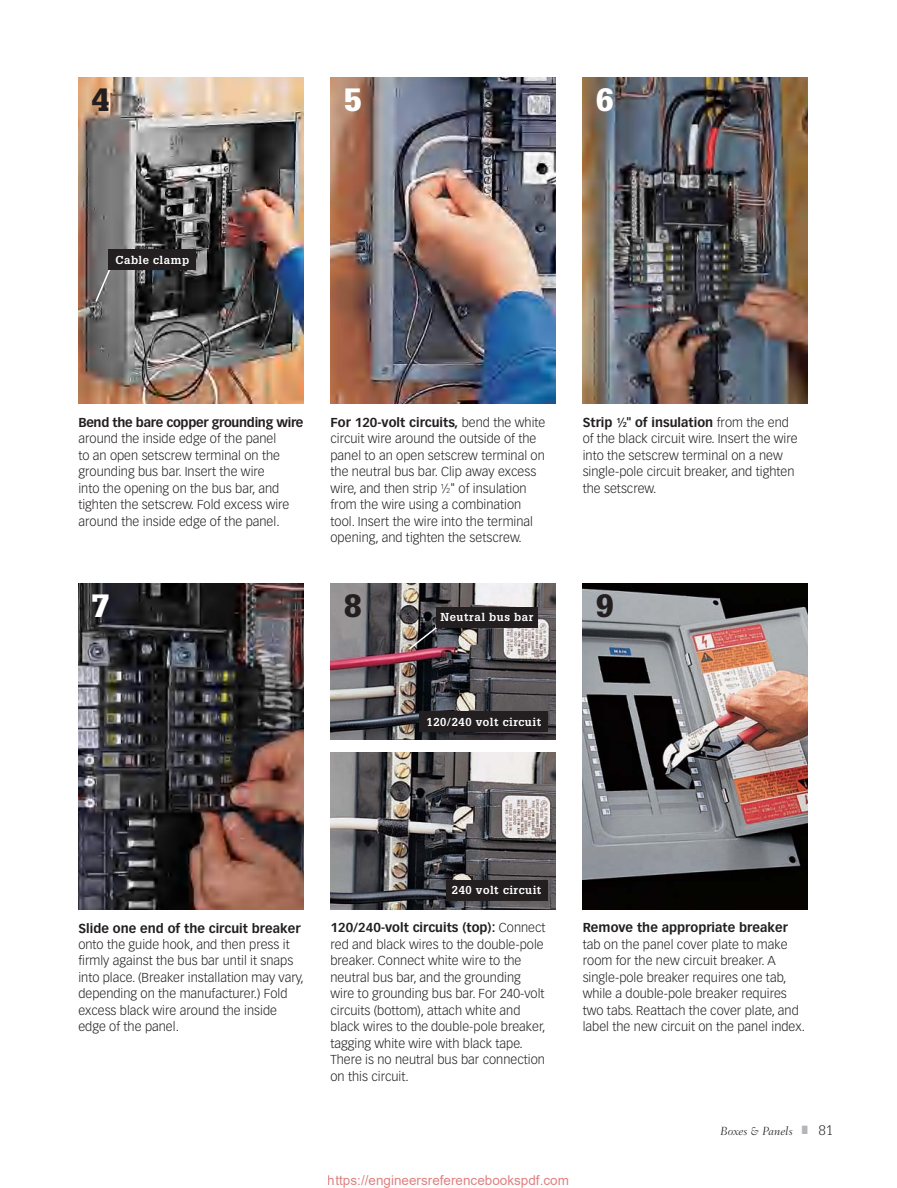
<style>
.page{position:relative;width:897px;height:1188px;background:#fff}
.page>*{position:absolute;margin:0;border:0;box-sizing:border-box;transform-origin:0 0}
.t1{font:900 31.5px "Glypha LT Std";color:#fff}
.t2{font:900 31.5px "Glypha LT Std";color:#231f20}
.t3{font:13.5px "Arial";color:rgb(191 0 0/.5)}
.t4{font:300 12.75px/16.5px "Vectora LT Std";letter-spacing:.005em;color:#231f20}
.t5{font:700 12.75px "Vectora LT Std";letter-spacing:.005em;color:#231f20}
.t6{font:700 12.75px "Vectora LT Std";letter-spacing:-.02em;color:#231f20}
.t7{font:italic 300 12px "Fairfield LT Std";letter-spacing:.005em;color:#231f20}
.t8{font:700 11.25px "Glypha LT Std";letter-spacing:.045em;color:#fff}
.s1{font-weight:700}
.s2{font-size:7.05px}
.s3{font-weight:700;font-size:7.05px}
.s4{color:#b3b5b8}
.s5{font-family:"Glypha LT Std";font-style:normal;font-size:13.5px}
</style>
<div class="page">
<img style="left:78px;top:78px;width:225px;height:326px">
<img style="left:330px;top:78px;width:225px;height:326px">
<img style="left:78px;top:583px;width:225px;height:326px">
<img style="left:330px;top:583px;width:225px;height:156px">
<img style="left:582px;top:78px;width:225px;height:326px">
<img style="left:582px;top:583px;width:225px;height:326px">
<svg style="left:407px;top:625px;width:32px;height:26px"></svg>
<img style="left:330px;top:753px;width:225px;height:156px">
<svg style="left:94px;top:266px;width:18px;height:37px"></svg>
<div style="left:108px;top:249px;width:88px;height:21px;background:#231f20"></div>
<div style="left:420px;top:711px;width:128px;height:21px;background:#231f20"></div>
<div style="left:446px;top:880px;width:101px;height:20px;background:#231f20"></div>
<div style="left:436px;top:607px;width:101px;height:20px;background:#231f20"></div>
<h1 class="t2" style="left:92px;top:82px;width:19px">4</h1>
<h1 class="t1" style="left:344px;top:82px;width:19px">5</h1>
<p class="t8" style="left:115px;top:255px;width:75px">Cable clamp</p>
<h1 class="t1" style="left:596px;top:82px;width:19px">6</h1>
<p class="t6" style="left:78px;top:416px;width:227px">Bend the bare copper grounding wire</p>
<p class="t4" style="left:78px;top:431px;width:212px">around the inside edge of the panel to an open setscrew terminal on the grounding bus bar. Insert the wire<br>into the opening on the bus bar, and tighten the set screw. Fold excess wire around the inside edge of the panel.</p>
<h1 class="t1" style="left:92px;top:588px;width:19px">7</h1>
<p class="t4" style="left:330px;top:415px;width:216px"><span class="s1">For 120-volt circuits,</span> bend the white circuit wire around the outside of the panel to an open setscrew terminal on the neutral bus bar. Clip away excess wire, and then strip <sup>1</sup>⁄<span class="s2">2</span>" of insulation from the wire using a combination tool. Insert the wire into the terminal opening, and tighten the setscrew.</p>
<h1 class="t2" style="left:344px;top:588px;width:19px">8</h1>
<p class="t8" style="left:440px;top:613px;width:94px">Neutral bus bar</p>
<p class="t4" style="left:582px;top:415px;width:216px"><span class="s1">Strip</span> <sup>1</sup><span class="s1">⁄</span><span class="s3">2</span><span class="s1">" of insulation</span> from the end of the black circuit wire. Insert the wire into the setscrew terminal on a new single-pole circuit breaker, and tighten the setscrew.</p>
<h1 class="t2" style="left:596px;top:588px;width:19px">9</h1>
<p class="t8" style="left:426px;top:717px;width:116px">120/240 volt circuit</p>
<p class="t5" style="left:78px;top:922px;width:224px">Slide one end of the circuit breaker</p>
<p class="t4" style="left:78px;top:937px;width:227px">onto the guide hook, and then press it firmly against the bus bar until it snaps into place. (Breaker installation may vary, depending on the manufacturer.) Fold excess black wire around the inside edge of the panel.</p>
<p class="t8" style="left:452px;top:886px;width:91px">240 volt circuit</p>
<p class="t4" style="left:330px;top:921px;width:216px"><span class="s1">120/240-volt circuits (top):</span> Connect red and black wires to the double-pole breaker. Connect white wire to the neutral bus bar, and the ground ing wire to grounding bus bar. For 240-volt circuits (bottom), attach white and black wires to the double-pole breaker, tagging white wire with black tape.<br>There is no neutral bus bar connection on this circuit.</p>
<p class="t5" style="left:582px;top:922px;width:207px">Remove the appropriate breaker</p>
<p class="t4" style="left:582px;top:937px;width:224px">tab on the panel cover plate to make room for the new circuit breaker. A single-pole breaker requires one tab, while a double-pole breaker requires two tabs. Reattach the cover plate, and label the new circuit on the panel index.</p>
<p class="t3" style="left:328px;top:1171px;width:242px">https://engineersreferencebookspdf.com</p>
<p class="t7" style="left:720px;top:1125px;width:114px">Boxes &amp; Panels <span class="s4">■</span> <span class="s5">81</span></p>
</div>
